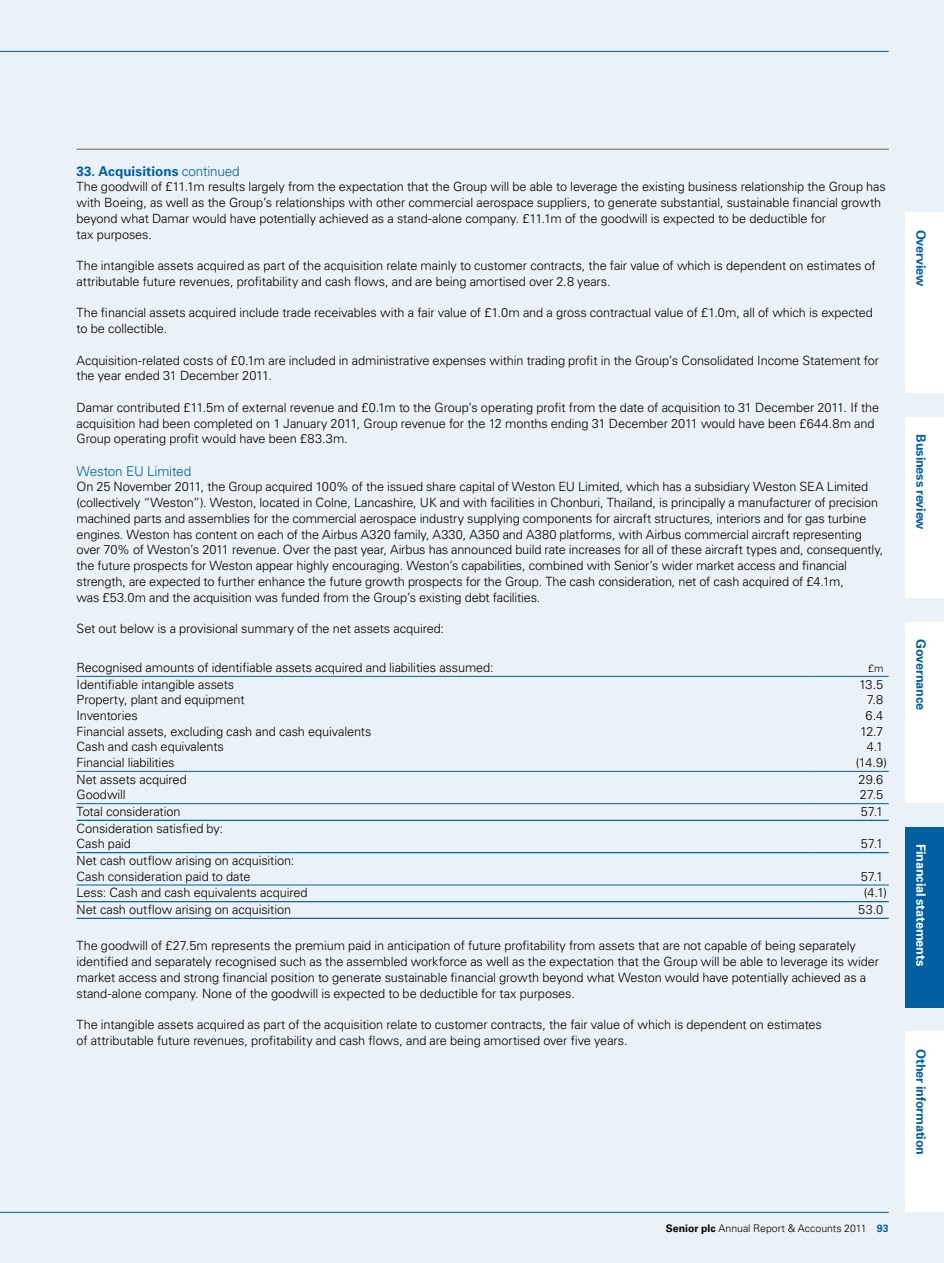
<style>
.page{position:relative;width:944px;height:1263px;background:#ebf2f7}
.page>*{position:absolute;margin:0;border:0;box-sizing:border-box;transform-origin:0 0}
.t1{font:700 13.5px "Univers LT Std";letter-spacing:.005em;color:#0060a1}
.t2{font:300 13.5px "Univers LT Std";letter-spacing:-.015em;color:#0060a1}
.t3{font:300 12.75px/15.8px "Univers LT Std";letter-spacing:-.01em;color:#000}
.t4{font:700 12.75px "Univers LT Std";letter-spacing:-.015em;color:#0060a1}
.t5{font:700 12.75px "Univers LT Std";letter-spacing:-.015em;color:#fff}
.t6{font:300 10.5px "Univers LT Std";color:#000}
.s1{font-weight:300}
.s2{font-weight:700}
.s3{font-weight:700;color:#0060a1}
</style>
<div class="page">
<hr style="left:0;top:51px;width:889px;height:1px;background:#0060a1">
<hr style="left:0;top:1212px;width:889px;height:1px;background:#0060a1">
<hr style="left:77px;top:149px;width:812px;height:1px;background:#626261">
<div style="left:906px;top:213px;width:38px;height:180px;background:#fff"></div>
<div style="left:906px;top:417px;width:38px;height:180px;background:#fff"></div>
<div style="left:906px;top:622px;width:38px;height:180px;background:#fff"></div>
<div style="left:906px;top:827px;width:38px;height:180px;background:#0060a1"></div>
<div style="left:906px;top:1032px;width:38px;height:180px;background:#fff"></div>
<hr style="left:77px;top:852px;width:735px;height:1px;background:#0060a1">
<hr style="left:812px;top:852px;width:77px;height:1px;background:#0060a1">
<hr style="left:77px;top:803px;width:735px;height:1px;background:#0060a1">
<hr style="left:812px;top:803px;width:77px;height:1px;background:#0060a1">
<hr style="left:77px;top:901px;width:735px;height:1px;background:#0060a1">
<hr style="left:812px;top:901px;width:77px;height:1px;background:#0060a1">
<hr style="left:77px;top:918px;width:735px;height:1px;background:#0060a1">
<hr style="left:812px;top:918px;width:77px;height:1px;background:#0060a1">
<hr style="left:77px;top:676px;width:735px;height:1px;background:#0060a1">
<hr style="left:812px;top:676px;width:77px;height:1px;background:#0060a1">
<hr style="left:77px;top:771px;width:735px;height:1px;background:#0060a1">
<hr style="left:812px;top:771px;width:77px;height:1px;background:#0060a1">
<hr style="left:77px;top:885px;width:735px;height:1px;background:#0060a1">
<hr style="left:812px;top:885px;width:77px;height:1px;background:#0060a1">
<hr style="left:77px;top:820px;width:735px;height:1px;background:#0060a1">
<hr style="left:812px;top:820px;width:77px;height:1px;background:#0060a1">
<p class="t1" style="left:77px;top:163px;width:165px">33. Acquisitions <span class="s1">continued</span></p>
<p class="t3" style="left:77px;top:179px;width:811px">The goodwill of £11.1m results largely from the expectation that the Group will be able to leverage the existing business relationship the Group has with Boeing, as well as the Group’s relationships with other commercial aerospace suppliers, to generate substantial, sustainable financial growth beyond what Damar would have potentially achieved as a stand-alone company. £11.1m of the goodwill is expected to be deductible for<br>tax purposes.</p>
<p class="t3" style="left:77px;top:258px;width:801px">The intangible assets acquired as part of the acquisition relate mainly to customer contracts, the fair value of which is dependent on estimates of attributable future revenues, profitability and cash flows, and are being amortised over 2.8 years.</p>
<p class="t3" style="left:77px;top:305px;width:798px">The financial assets acquired include trade receivables with a fair value of £1.0m and a gross contractual value of £1.0m, all of which is expected to be collectible.</p>
<p class="t3" style="left:77px;top:352px;width:804px">Acquisition-related costs of £0.1m are included in administrative expenses within trading profit in the Group’s Consolidated Income Statement for the year ended 31 December 2011.</p>
<p class="t3" style="left:77px;top:399px;width:804px">Damar contributed £11.5m of external revenue and £0.1m to the Group’s operating profit from the date of acquisition to 31 December 2011. If the acquisition had been completed on 1 January 2011, Group revenue for the 12 months ending 31 December 2011 would have been £644.8m and<br>Group operating profit would have been £83.3m.</p>
<p class="t2" style="left:77px;top:463px;width:116px">Weston EU Limited</p>
<p class="t3" style="left:77px;top:479px;width:808px">On 25 November 2011, the Group acquired 100% of the issued share capital of Weston EU Limited, which has a subsidiary Weston SEA Limited (collectively “Weston”). Weston, located in Colne, Lancashire, UK and with facilities in Chonburi, Thailand, is principally a manufacturer of precision machined parts and assemblies for the commercial aerospace industry supplying components for aircraft structures, interiors and for gas turbine engines. Weston has content on each of the Airbus A320 family, A330, A350 and A380 platforms, with Airbus commercial aircraft representing over 70% of Weston’s 2011 revenue. Over the past year, Airbus has announced build rate increases for all of these aircraft types and, consequently, the future prospects for Weston appear highly encouraging. Weston’s capabilities, combined with Senior’s wider market access and financial strength, are expected to further enhance the future growth prospects for the Group. The cash consideration, net of cash acquired of £4.1m,<br>was £53.0m and the acquisition was funded from the Group’s existing debt facilities.</p>
<p class="t3" style="left:77px;top:621px;width:369px">Set out below is a provisional summary of the net assets acquired:</p>
<p class="t3" style="left:77px;top:660px;width:419px">Recognised amounts of identifiable assets acquired and liabilities assumed:</p>
<p class="t6" style="left:868px;top:662px;width:17px">£m</p>
<p class="t3" style="left:77px;top:676px;width:159px">Identifiable intangible assets</p>
<p class="t3" style="left:859px;top:676px;width:26px">13.5</p>
<p class="t3" style="left:77px;top:692px;width:170px">Property, plant and equipment</p>
<p class="t3" style="left:867px;top:692px;width:18px">7.8</p>
<p class="t3" style="left:77px;top:708px;width:63px">Inventories</p>
<p class="t3" style="left:865px;top:708px;width:19px">6.4</p>
<p class="t3" style="left:77px;top:723px;width:296px">Financial assets, excluding cash and cash equivalents</p>
<p class="t3" style="left:860px;top:723px;width:25px">12.7</p>
<p class="t3" style="left:77px;top:739px;width:149px">Cash and cash equivalents</p>
<p class="t3" style="left:867px;top:739px;width:18px">4.1</p>
<p class="t3" style="left:77px;top:755px;width:100px">Financial liabilities</p>
<p class="t3" style="left:856px;top:755px;width:33px">(14.9)</p>
<p class="t3" style="left:77px;top:771px;width:112px">Net assets acquired</p>
<p class="t3" style="left:859px;top:771px;width:26px">29.6</p>
<p class="t3" style="left:77px;top:787px;width:51px">Goodwill</p>
<p class="t3" style="left:860px;top:787px;width:25px">27.5</p>
<p class="t3" style="left:77px;top:804px;width:106px">Total consideration</p>
<p class="t3" style="left:861px;top:804px;width:24px">57.1</p>
<p class="t3" style="left:77px;top:820px;width:148px">Consideration satisfied by:<br>Cash paid</p>
<p class="t3" style="left:861px;top:836px;width:24px">57.1</p>
<p class="t3" style="left:77px;top:853px;width:219px">Net cash outflow arising on acquisition:<br>Cash consideration paid to date</p>
<p class="t3" style="left:861px;top:868px;width:24px">57.1</p>
<p class="t3" style="left:77px;top:885px;width:233px">Less: Cash and cash equivalents acquired</p>
<p class="t3" style="left:864px;top:885px;width:25px">(4.1)</p>
<p class="t3" style="left:77px;top:902px;width:216px">Net cash outflow arising on acquisition</p>
<p class="t3" style="left:858px;top:902px;width:27px">53.0</p>
<p class="t3" style="left:77px;top:938px;width:804px">The goodwill of £27.5m represents the premium paid in anticipation of future profitability from assets that are not capable of being separately identified and separately recognised such as the assembled workforce as well as the expectation that the Group will be able to leverage its wider market access and strong financial position to generate sustainable financial growth beyond what Weston would have potentially achieved as a stand-alone company. None of the goodwill is expected to be deductible for tax purposes.</p>
<p class="t3" style="left:77px;top:1017px;width:747px">The intangible assets acquired as part of the acquisition relate to customer contracts, the fair value of which is dependent on estimates of attributable future revenues, profitability and cash flows, and are being amortised over five years.</p>
<p class="t4" style="left:928px;top:230px;width:58px;rotate:90deg">Overview</p>
<p class="t4" style="left:928px;top:434px;width:97px;rotate:90deg">Business review</p>
<p class="t4" style="left:928px;top:639px;width:72px;rotate:90deg">Governance</p>
<p class="t5" style="left:928px;top:844px;width:124px;rotate:90deg">Financial statements</p>
<p class="t4" style="left:928px;top:1049px;width:108px;rotate:90deg">Other information</p>
<p class="t6" style="left:666px;top:1222px;width:224px"><span class="s2">Senior plc</span> Annual Report &amp; Accounts 2011 <span class="s3">93</span></p>
</div>
